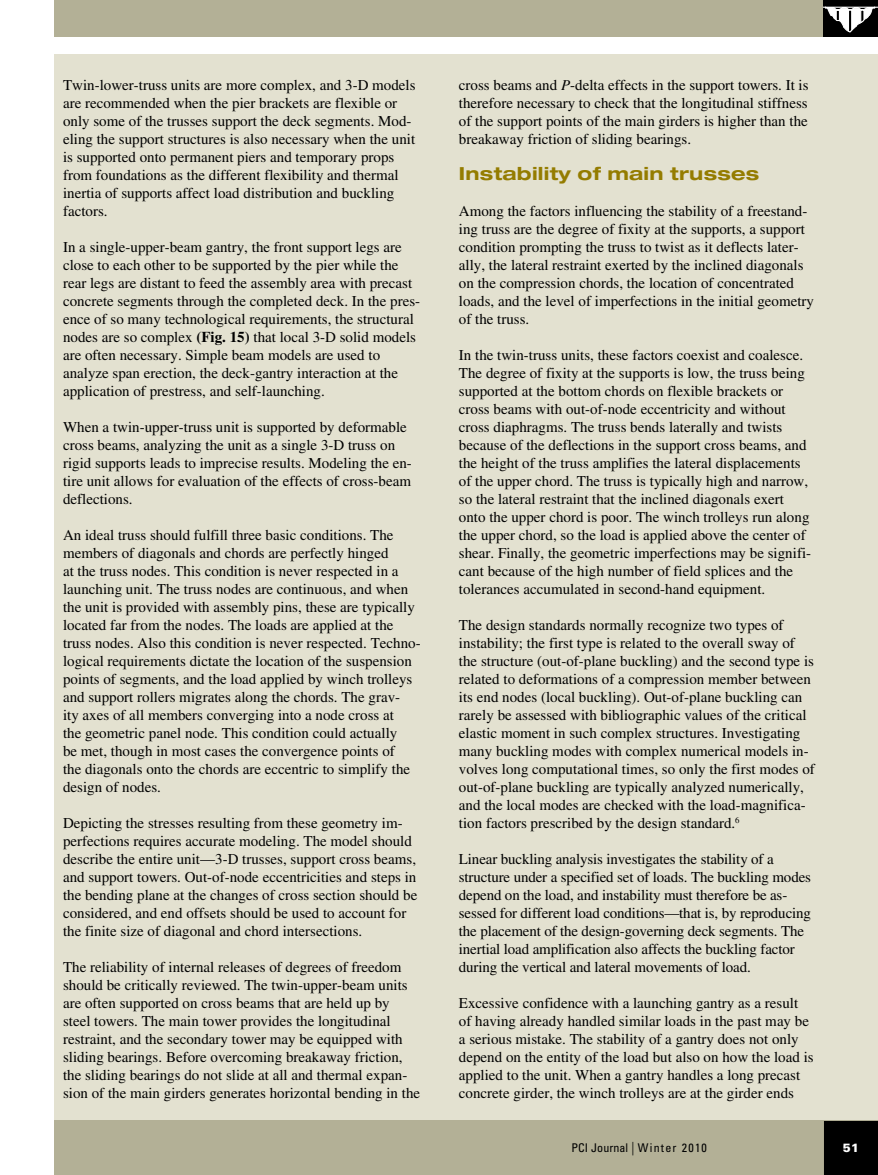
<style>
.page{position:relative;width:878px;height:1175px;background:#fff}
.page>*{position:absolute;margin:0;border:0;box-sizing:border-box;transform-origin:0 0}
.t1{font:700 expanded 18px "Helvetica Neue";letter-spacing:.015em;color:#947c00;scale:1.06 1}
.t2{font:15px/18px "Times";color:#000}
.t3{font:condensed 12px "Univers";letter-spacing:.05em;color:#000}
.t4{font:900 12px "Univers";color:#fff}
.s1{font-weight:700}
.s2{font-style:italic}
.s3{font-weight:300;font-size:13.5px}
</style>
<div class="page">
<div style="left:54px;top:54px;width:824px;height:1066px;background:#e3e1d0"></div>
<div style="left:54px;top:0;width:824px;height:36px;background:#b3b096"></div>
<div style="left:54px;top:1120px;width:824px;height:54px;background:#b3b096"></div>
<div style="left:824px;top:1121px;width:54px;height:53px;background:#000"></div>
<div style="left:824px;top:0;width:54px;height:36px;background:#000"></div>
<svg style="left:824px;top:6px;width:54px;height:27px"></svg>
<p class="t2" style="left:63px;top:76px;width:354px">Twin-lower-truss units are more complex, and 3-D models are recommended when the pier brackets are flexible or only some of the trusses support the deck segments. Mod&shy;eling the support structures is also necessary when the unit is supported onto permanent piers and temporary props from foundations as the different flexibility and thermal inertia of supports affect load distribution and buckling factors.</p>
<p class="t2" style="left:63px;top:238px;width:359px">In a single-upper-beam gantry, the front support legs are close to each other to be supported by the pier while the rear legs are distant to feed the assembly area with precast concrete segments through the completed deck. In the pres&shy;ence of so many technological requirements, the structural nodes are so complex <span class="s1">(Fig. 15)</span> that local 3-D solid models are often necessary. Simple beam models are used to analyze span erection, the deck-gantry interaction at the application of prestress, and self-launching.</p>
<p class="t2" style="left:63px;top:418px;width:350px">When a twin-upper-truss unit is supported by deformable cross beams, analyzing the unit as a single 3-D truss on rigid supports leads to imprecise results. Modeling the en&shy;tire unit allows for evaluation of the effects of cross-beam deflections.</p>
<p class="t2" style="left:63px;top:526px;width:359px">An ideal truss should fulfill three basic conditions. The members of diagonals and chords are perfectly hinged<br>at the truss nodes. This condition is never respected in a launching unit. The truss nodes are continuous, and when the unit is provided with assembly pins, these are typically located far from the nodes. The loads are applied at the truss nodes. Also this condition is never respected. Techno&shy;logical requirements dictate the location of the suspension points of segments, and the load applied by winch trolleys and support rollers migrates along the chords. The grav-<br>ity axes of all members converging into a node cross at<br>the geometric panel node. This condition could actually<br>be met, though in most cases the convergence points of<br>the diagonals onto the chords are eccentric to simplify the design of nodes.</p>
<p class="t2" style="left:63px;top:814px;width:356px">Depicting the stresses resulting from these geometry im&shy;perfections requires accurate modeling. The model should describe the entire unit—3-D trusses, support cross beams, and support towers. Out-of-node eccentricities and steps in the bending plane at the changes of cross section should be considered, and end offsets should be used to account for the finite size of diagonal and chord intersections.</p>
<p class="t2" style="left:63px;top:958px;width:359px">The reliability of internal releases of degrees of freedom should be critically reviewed. The twin-upper-beam units are often supported on cross beams that are held up by steel towers. The main tower provides the longitudinal restraint, and the secondary tower may be equipped with sliding bearings. Before overcoming breakaway friction, the sliding bearings do not slide at all and thermal expan&shy;sion of the main girders generates horizontal bending in the</p>
<p class="t2" style="left:459px;top:76px;width:351px;text-align:justify">cross beams and <span class="s2">P</span>-delta effects in the support towers. It is therefore necessary to check that the longitudinal stiffness of the support points of the main girders is higher than the breakaway friction of sliding bearings.</p>
<p class="t1" style="left:459px;top:162px;width:285px">Instability of main trusses</p>
<p class="t2" style="left:459px;top:202px;width:356px">Among the factors influencing the stability of a freestand&shy;ing truss are the degree of fixity at the supports, a support condition prompting the truss to twist as it deflects later&shy;ally, the lateral restraint exerted by the inclined diagonals on the compression chords, the location of concentrated loads, and the level of imperfections in the initial geometry of the truss.</p>
<p class="t2" style="left:459px;top:346px;width:354px">In the twin-truss units, these factors coexist and coalesce.<br>The degree of fixity at the supports is low, the truss being supported at the bottom chords on flexible brackets or cross beams with out-of-node eccentricity and without cross diaphragms. The truss bends laterally and twists because of the deflections in the support cross beams, and the height of the truss amplifies the lateral displacements of the upper chord. The truss is typically high and narrow, so the lateral restraint that the inclined diagonals exert onto the upper chord is poor. The winch trolleys run along the upper chord, so the load is applied above the center of shear. Finally, the geometric imperfections may be signifi&shy;cant because of the high number of field splices and the tolerances accumulated in second-hand equipment.</p>
<p class="t2" style="left:459px;top:616px;width:357px">The design standards normally recognize two types of instability; the first type is related to the overall sway of the structure (out-of-plane buckling) and the second type is related to deformations of a compression member between its end nodes (local buckling). Out-of-plane buckling can rarely be assessed with bibliographic values of the critical elastic moment in such complex structures. Investigating many buckling modes with complex numerical models in&shy;volves long computational times, so only the first modes of out-of-plane buckling are typically analyzed numerically, and the local modes are checked with the load-magnifica&shy;tion factors prescribed by the design standard.<sup>6</sup></p>
<p class="t2" style="left:459px;top:850px;width:353px">Linear buckling analysis investigates the stability of a structure under a specified set of loads. The buckling modes depend on the load, and instability must therefore be as&shy;sessed for different load conditions—that is, by reproducing the placement of the design-governing deck segments. The inertial load amplification also affects the buckling factor during the vertical and lateral movements of load.</p>
<p class="t2" style="left:459px;top:994px;width:356px">Excessive confidence with a launching gantry as a result of having already handled similar loads in the past may be a serious mistake. The stability of a gantry does not only depend on the entity of the load but also on how the load is applied to the unit. When a gantry handles a long precast concrete girder, the winch trolleys are at the girder ends</p>
<p class="t3" style="left:571px;top:1140px;width:137px">PCI Journal <span class="s3">|</span> Winter 2010</p>
<p class="t4" style="left:842px;top:1140px;width:18px">51</p>
</div>
